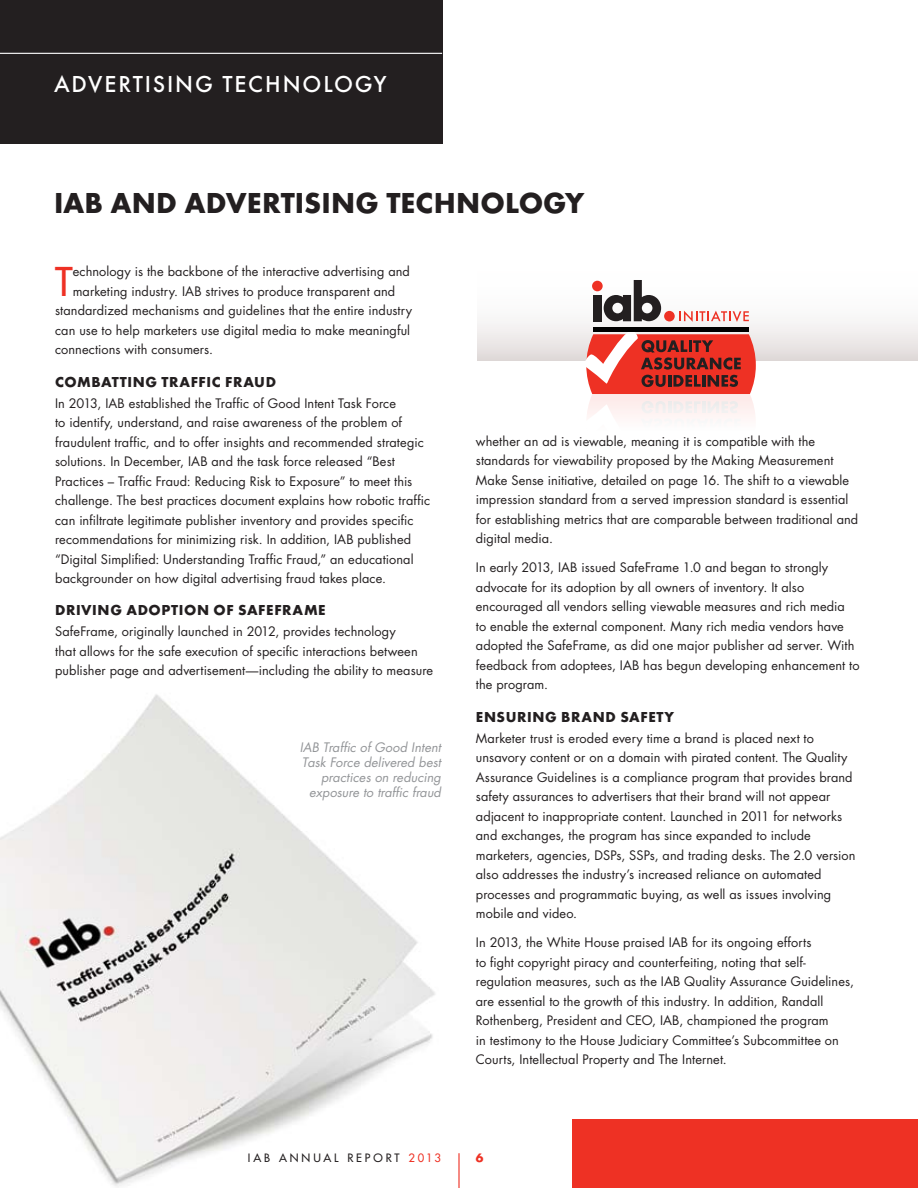
<style>
.page{position:relative;width:918px;height:1188px;background:#fff}
.page>*{position:absolute;margin:0;border:0;box-sizing:border-box;transform-origin:0 0}
.AR-Drop_Cap{font:38.55px "Futura";color:#ee3124}
.AR-Headline{font:700 30px "Futura TOT";color:#231f20}
.AR-Section_Header{font:500 24px "Futura TOT";letter-spacing:.08em;color:#fff}
.AR-Subhead_1{font:700 15px "Futura TOT";letter-spacing:.04em;color:#231f20}
.AR-Body_Text{font:12.75px/19.5px "Futura";letter-spacing:.01em;color:#231f20}
.AR-Drop_Cap-2{font:12.75px "Futura";letter-spacing:.005em;color:#231f20}
.AR-Body_Text-2{font:italic 12.75px/15px "Futura";letter-spacing:.005em;color:#939598;text-align:right}
.t1{font:700 12.75px "Futura TOT";color:#ee3124}
.t2{font:11.25px "Futura";letter-spacing:.255em;color:#231f20}
.s1{color:#ee3124}
</style>
<div class="page">
<hr style="left:458px;top:1153px;width:2px;height:35px;background:#ee3124">
<div style="left:0;top:0;width:442px;height:144px;background:#231f20"></div>
<div style="left:572px;top:1120px;width:346px;height:68px;background:#ee3124"></div>
<div style="left:477px;top:235px;width:441px;height:126px;background:linear-gradient(to bottom,#fff,#e8e4e4)"></div>
<img style="left:0;top:694px;width:435px;height:493px">
<hr style="left:0;top:53px;width:442px;height:1px;background:#fff">
<svg style="left:679px;top:311px;width:70px;height:11px"></svg>
<div style="left:664px;top:311px;width:11px;height:10px;background:#ee3124;border-radius:50%"></div>
<div style="left:592px;top:281px;width:11px;height:10px;background:#ee3124;border-radius:50%"></div>
<div style="left:593px;top:295px;width:8px;height:26px;background:#231f20"></div>
<svg style="left:604px;top:280px;width:57px;height:41px"></svg>
<div style="left:593px;top:327px;width:156px;height:5px;background:#000"></div>
<svg style="left:584px;top:329px;width:172px;height:88px"></svg>
<p class="AR-Section_Header" style="left:54px;top:70px;width:334px">ADVERTISING TECHNOLOGY</p>
<p class="AR-Headline" style="left:54px;top:184px;width:532px">IAB AND ADVERTISING TECHNOLOGY</p>
<p class="AR-Drop_Cap" style="left:55px;top:257px;width:19px">T</p>
<p class="AR-Drop_Cap-2" style="left:73px;top:263px;width:339px">echnology is the backbone of the interactive advertising and</p>
<p class="AR-Drop_Cap-2" style="left:73px;top:282px;width:324px">marketing industry. IAB strives to produce transparent and</p>
<p class="AR-Drop_Cap-2" style="left:55px;top:302px;width:358px">standardized mechanisms and guidelines that the entire industry</p>
<p class="AR-Drop_Cap-2" style="left:55px;top:321px;width:357px">can use to help marketers use digital media to make meaningful</p>
<p class="AR-Drop_Cap-2" style="left:55px;top:341px;width:160px">connections with consumers.</p>
<p class="AR-Subhead_1" style="left:55px;top:372px;width:222px">COMBATTING TRAFFIC FRAUD</p>
<p class="AR-Body_Text" style="left:55px;top:393px;width:377px">In 2013, IAB established the Traffic of Good Intent Task Force<br>to identify, understand, and raise awareness of the problem of fraudulent traffic, and to offer insights and recommended strategic solutions. In December, IAB and the task force released “Best Practices – Traffic Fraud: Reducing Risk to Exposure” to meet this challenge. The best practices document explains how robotic traffic can infiltrate legitimate publisher inventory and provides specific recommendations for minimizing risk. In addition, IAB published “Digital Simplified: Understanding Traffic Fraud,” an educational backgrounder on how digital advertising fraud takes place.</p>
<p class="AR-Subhead_1" style="left:55px;top:601px;width:272px">DRIVING ADOPTION OF SAFEFRAME</p>
<p class="AR-Body_Text" style="left:55px;top:622px;width:380px">SafeFrame, originally launched in 2012, provides technology<br>that allows for the safe execution of specific interactions between publisher page and advertisement—including the ability to measure</p>
<p class="AR-Body_Text-2" style="left:300px;top:739px;width:143px">IAB Traffic of Good Intent<br>Task Force delivered best practices on reducing exposure to traffic fraud</p>
<p class="AR-Body_Text" style="left:476px;top:431px;width:384px">whether an ad is viewable, meaning it is compatible with the standards for viewability proposed by the Making Measurement Make Sense initiative, detailed on page 16. The shift to a viewable impression standard from a served impression standard is essential for establishing metrics that are comparable between traditional and digital media.</p>
<p class="AR-Body_Text" style="left:476px;top:558px;width:385px">In early 2013, IAB issued SafeFrame 1.0 and began to strongly advocate for its adoption by all owners of inventory. It also encouraged all vendors selling viewable measures and rich media<br>to enable the external component. Many rich media vendors have adopted the SafeFrame, as did one major publisher ad server. With feedback from adoptees, IAB has begun developing enhancement to the program.</p>
<p class="AR-Subhead_1" style="left:476px;top:707px;width:200px">ENSURING BRAND SAFETY</p>
<p class="AR-Body_Text" style="left:476px;top:728px;width:381px">Marketer trust is eroded every time a brand is placed next to unsavory content or on a domain with pirated content. The Quality Assurance Guidelines is a compliance program that provides brand safety assurances to advertisers that their brand will not appear adjacent to inappropriate content. Launched in 2011 for networks and exchanges, the program has since expanded to include marketers, agencies, DSPs, SSPs, and trading desks. The 2.0 version also addresses the industry’s increased reliance on automated processes and programmatic buying, as well as issues involving mobile and video.</p>
<p class="AR-Body_Text" style="left:476px;top:933px;width:380px">In 2013, the White House praised IAB for its ongoing efforts<br>to fight copyright piracy and counterfeiting, noting that self&shy;regulation measures, such as the IAB Quality Assurance Guidelines, are essential to the growth of this industry. In addition, Randall Rothenberg, President and CEO, IAB, championed the program<br>in testimony to the House Judiciary Committee’s Subcommittee on Courts, Intellectual Property and The Internet.</p>
<p class="t2" style="left:248px;top:1151px;width:195px">IAB ANNUAL REPORT <span class="s1">2013</span></p>
<p class="t1" style="left:476px;top:1150px;width:9px">6</p>
</div>
